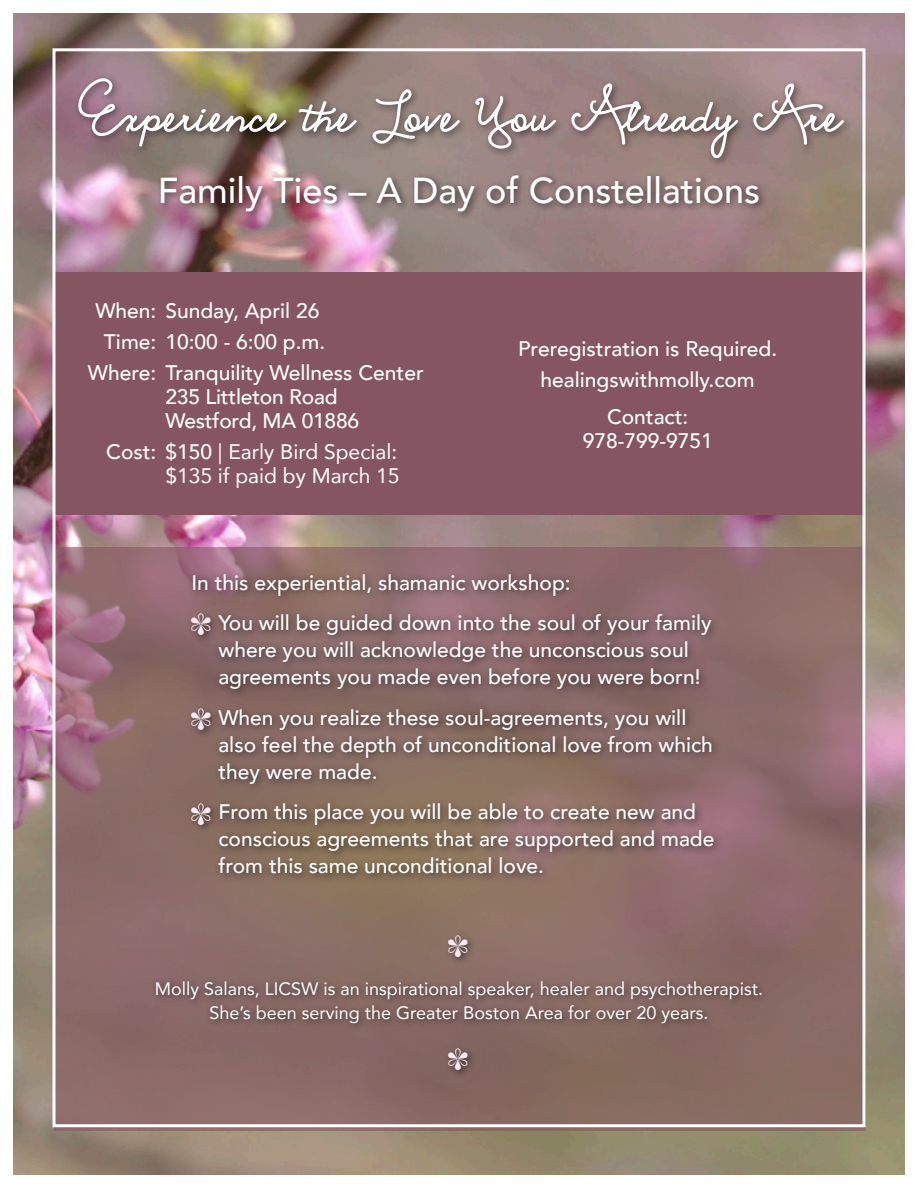
<style>
.page{position:relative;width:918px;height:1188px;background:#fff}
.page>*{position:absolute;margin:0;border:0;box-sizing:border-box;transform-origin:0 0}
.t1{font:500 36px "Avenir";color:#fff}
.t2{font:500 21px/27px "Avenir";color:#fff}
.t3{font:21px/24px "Avenir";color:#fff;text-align:right}
.t4{font:18px/24px "Avenir";color:#fff;text-align:center}
.s1{font-weight:500}
</style>
<div class="page">
<img style="left:14px;top:14px;width:890px;height:1160px">
<svg style="left:54px;top:547px;width:811px;height:584px;background:#8e6e6b"></svg>
<div style="left:54px;top:272px;width:810px;height:243px;background:#855661"></div>
<div style="left:74px;top:74px;width:778px;height:93px;background:#231f20;opacity:.75"></div>
<svg style="left:77px;top:77px;width:768px;height:83px;background:#9c8984"></svg>
<div style="left:156px;top:170px;width:612px;height:50px;background:#231f20;opacity:.75"></div>
<div style="left:151px;top:977px;width:619px;height:55px;background:#231f20;opacity:.75"></div>
<div style="left:444px;top:931px;width:33px;height:35px;background:#231f20;opacity:.75"></div>
<div style="left:444px;top:1044px;width:33px;height:35px;background:#231f20;opacity:.75"></div>
<div style="left:188px;top:568px;width:535px;height:315px;background:#231f20;opacity:.75"></div>
<div style="left:187px;top:609px;width:33px;height:35px;background:#231f20;opacity:.75"></div>
<div style="left:187px;top:704px;width:33px;height:35px;background:#231f20;opacity:.75"></div>
<div style="left:187px;top:799px;width:33px;height:35px;background:#231f20;opacity:.75"></div>
<svg style="left:448px;top:935px;width:20px;height:22px"></svg>
<svg style="left:448px;top:1048px;width:20px;height:22px"></svg>
<svg style="left:191px;top:613px;width:20px;height:22px"></svg>
<svg style="left:191px;top:708px;width:20px;height:22px"></svg>
<svg style="left:191px;top:803px;width:20px;height:22px"></svg>
<p class="t1" style="left:158px;top:159px;width:604px">Family Ties – A Day of Constellations</p>
<p class="t2" style="left:95px;top:297px;width:226px">When: Sunday, April 26</p>
<p class="t2" style="left:104px;top:327px;width:223px">Time: 10:00 - 6:00 p.m.</p>
<p class="t2" style="left:88px;top:358px;width:337px">Where: Tranquility Wellness Center</p>
<p class="t2" style="left:165px;top:384px;width:195px;line-height:24px">235 Littleton Road<br>Westford, MA 01886</p>
<p class="t3" style="left:106px;top:439px;width:295px"><span class="s1">Cost: $150</span> | Early Bird Special: $135 if paid by March 15</p>
<p class="t2" style="left:518px;top:334px;width:261px">Preregistration is Required.</p>
<p class="t2" style="left:541px;top:365px;width:216px">healingswithmolly.com</p>
<p class="t2" style="left:607px;top:402px;width:83px">Contact:</p>
<p class="t2" style="left:583px;top:426px;width:132px">978-799-9751</p>
<p class="t2" style="left:191px;top:568px;width:381px">In this experiential, shamanic workshop:</p>
<p class="t2" style="left:218px;top:608px;width:495px">You will be guided down into the soul of your family where you will acknowledge the unconscious soul agreements you made even before you were born!</p>
<p class="t2" style="left:218px;top:703px;width:496px">When you realize these soul-agreements, you will also feel the depth of unconditional love from which they were made.</p>
<p class="t2" style="left:218px;top:797px;width:498px">From this place you will be able to create new and conscious agreements that are supported and made from this same unconditional love.</p>
<p class="t4" style="left:155px;top:976px;width:610px">Molly Salans, LICSW is an inspirational speaker, healer and psychotherapist.<br>She’s been serving the Greater Boston Area for over 20 years.</p>
</div>
